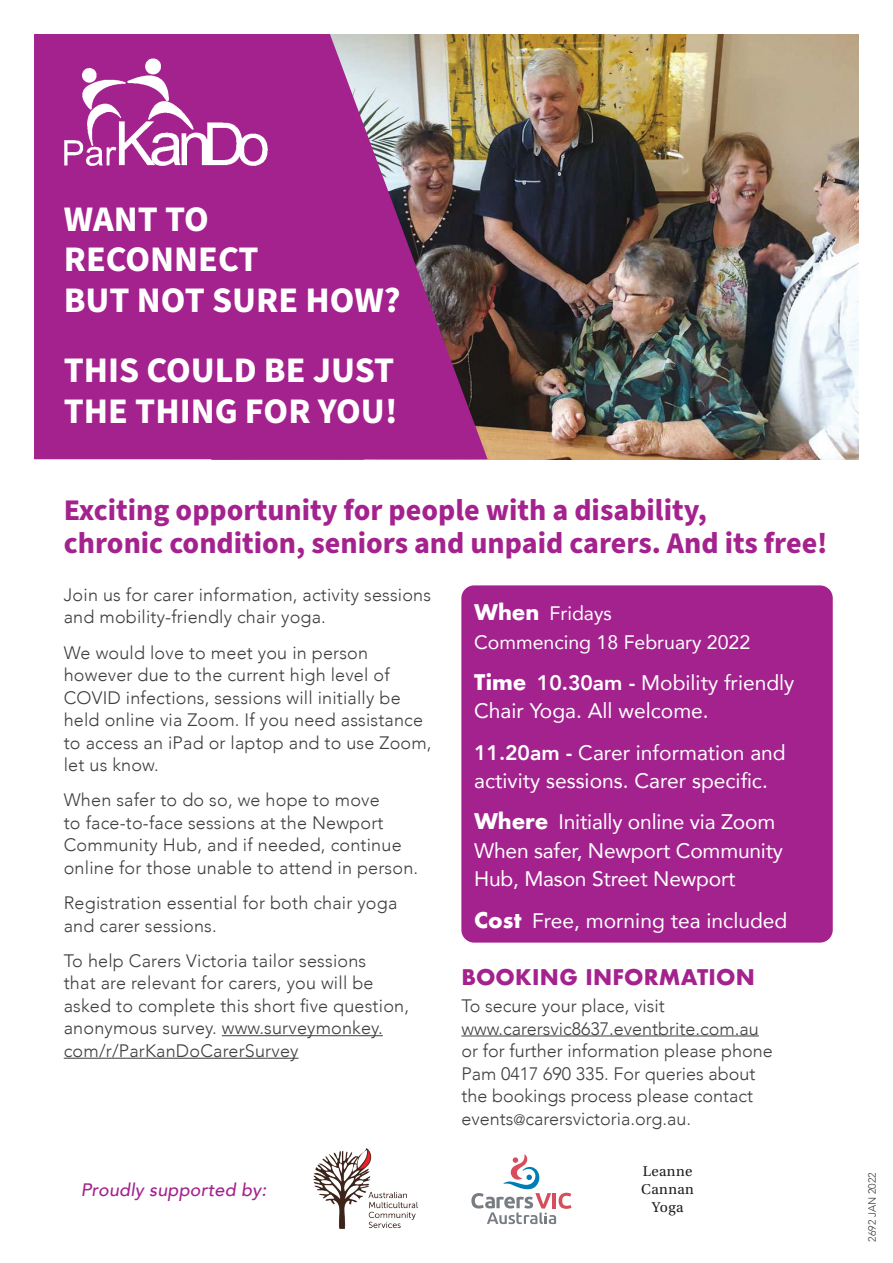
<style>
.page{position:relative;width:893px;height:1263px;background:#fff}
.page>*{position:absolute;margin:0;border:0;box-sizing:border-box;transform-origin:0 0}
.t1{font:700 36px/40.5px "Source Sans Pro";color:#fff}
.t2{font:700 30px/33px "Source Sans Pro";color:#a4228e}
.t3{font:21px/28.5px "Avenir";color:#fff}
.t4{font:700 21px "Futura";letter-spacing:.01em;color:#a4228e}
.t5{font:19.5px/28.5px "Avenir";color:#fff}
.t6{font:300 18px/22.5px "Avenir";letter-spacing:.01em;color:#3e3e3f}
.t7{font:italic 500 18px "Avenir";letter-spacing:.01em;color:#a4228e}
.t8{font:15px/18px "Utopia Std";letter-spacing:.025em;color:#231f20;text-align:center}
.t9{font:300 10.5px "Avenir";color:#3e3e3f}
.s1{font-family:"Futura";font-weight:700;font-size:21px}
.s2{font-family:"Futura";font-weight:700}
.s3{font-weight:800}
.s4{font-size:15px}
</style>
<div class="page">
<img style="left:488px;top:34px;width:371px;height:425px">
<hr style="left:222px;top:1035px;width:161px;height:1px;background:#3e3e3f">
<hr style="left:64px;top:1058px;width:235px;height:1px;background:#3e3e3f">
<hr style="left:461px;top:1035px;width:298px;height:1px;background:#3e3e3f">
<div style="left:461px;top:585px;width:372px;height:358px;background:#a4228e;border-radius:13px"></div>
<svg style="left:34px;top:34px;width:454px;height:425px;background:#9e3488"></svg>
<img style="left:313px;top:1148px;width:105px;height:81px">
<svg style="left:471px;top:1154px;width:100px;height:70px"></svg>
<img style="left:61px;top:56px;width:209px;height:112px">
<h1 class="t1" style="left:64px;top:200px;width:338px">WANT TO<br>RECONNECT<br>BUT NOT SURE HOW?</h1>
<h1 class="t1" style="left:64px;top:351px;width:335px">THIS COULD BE JUST<br>THE THING FOR YOU!</h1>
<h2 class="t2" style="left:64px;top:494px;width:765px">Exciting opportunity for people with a disability,<br>chronic condition, seniors and unpaid carers. And its free!</h2>
<p class="t6" style="left:64px;top:583px;width:369px">Join us for carer information, activity sessions and mobility-friendly chair yoga.</p>
<p class="t6" style="left:64px;top:641px;width:369px">We would love to meet you in person however due to the current high level of COVID infections, sessions will initially be held online via Zoom. If you need assistance to access an iPad or laptop and to use Zoom, let us know.</p>
<p class="t6" style="left:64px;top:789px;width:356px">When safer to do so, we hope to move<br>to face-to-face sessions at the Newport Community Hub, and if needed, continue online for those unable to attend in person.</p>
<p class="t6" style="left:64px;top:892px;width:335px">Registration essential for both chair yoga and carer sessions.</p>
<p class="t6" style="left:64px;top:949px;width:347px">To help Carers Victoria tailor sessions<br>that are relevant for carers, you will be asked to complete this short five question, anonymous survey. www.surveymonkey. com/r/ParKanDoCarerSurvey</p>
<p class="t5" style="left:474px;top:598px;width:278px"><span class="s1">When</span> Fridays<br>Commencing 18 February 2022</p>
<p class="t3" style="left:474px;top:668px;width:322px"><span class="s2">Time</span> <span class="s3">10.30am -</span> Mobility friendly<br>Chair Yoga. All welcome.</p>
<p class="t3" style="left:474px;top:737px;width:313px"><span class="s3">11.20am -</span> Carer information and activity sessions. Carer specific.</p>
<p class="t3" style="left:474px;top:807px;width:310px"><span class="s2">Where</span> Initially online via Zoom<br>When safer, Newport Community<br>Hub, Mason Street Newport</p>
<p class="t3" style="left:474px;top:905px;width:315px"><span class="s2">Cost</span> Free, morning tea included</p>
<p class="t4" style="left:461px;top:962px;width:295px">BOOKING INFORMATION</p>
<p class="t6" style="left:461px;top:995px;width:313px">To secure your place, visit www.carersvic8637.eventbrite.com.au or for further information please phone Pam 0417 690 335. For queries about the bookings process please contact events<span class="s4">@</span>carersvictoria.org.au.</p>
<p class="t7" style="left:81px;top:1179px;width:187px">Proudly supported by:</p>
<p class="t8" style="left:641px;top:1162px;width:54px">Leanne<br>Cannan<br>Yoga</p>
<p class="t9" style="left:866px;top:1242px;width:71px;rotate:-90deg">2692 JAN 2022</p>
</div>
